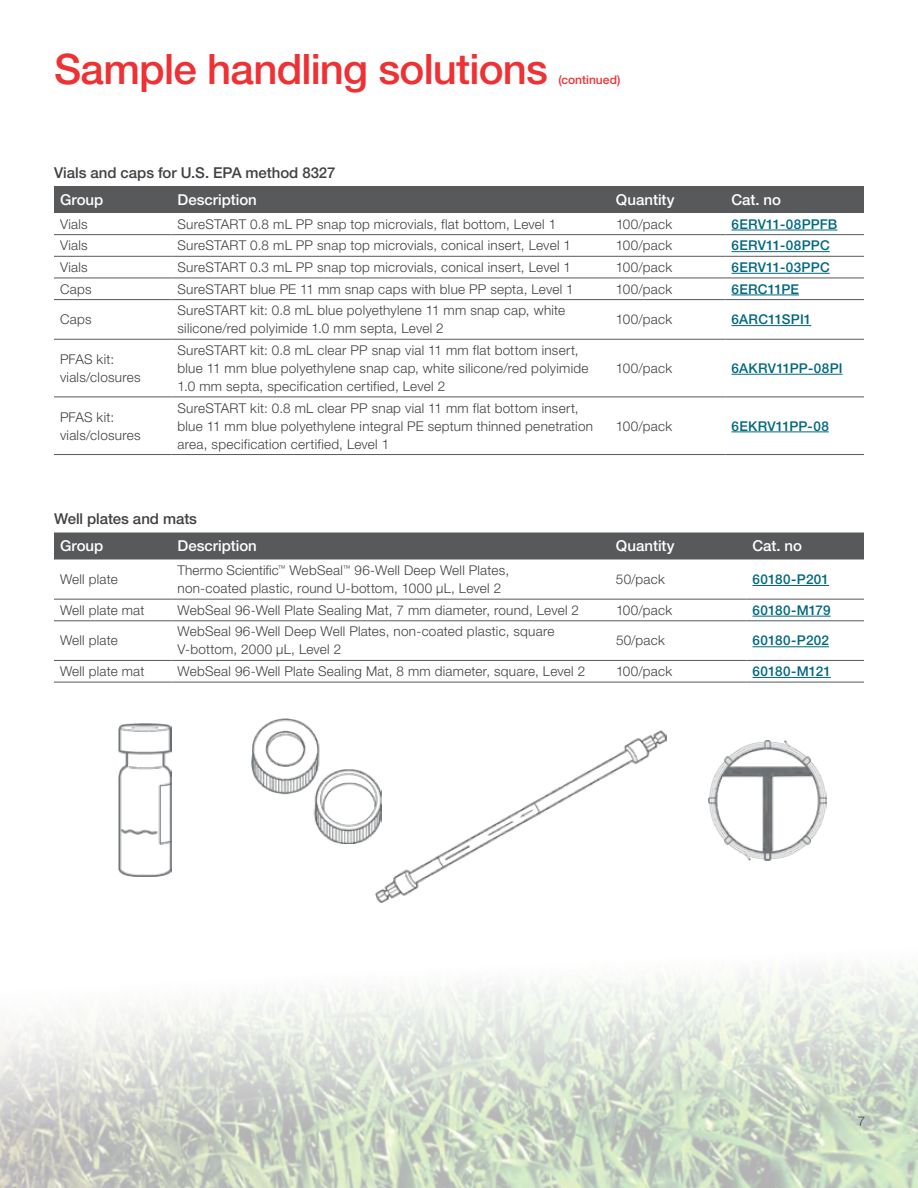
<style>
.page{position:relative;width:918px;height:1188px;background:#fff}
.page>*{position:absolute;margin:0;border:0;box-sizing:border-box;transform-origin:0 0}
.t1{font:500 42px "Helvetica Neue LTW1 G";letter-spacing:-.02em;color:#ee3134}
.t2{font:500 15px "Helvetica Neue LTW1 G";color:#fff}
.t3{font:500 15px "Helvetica Neue LTW1 G";color:#414042}
.t4{font:300 13.5px/18px "Helvetica Neue LTW1 G";letter-spacing:.02em;color:#414042}
.t5{font:500 13.5px "Helvetica Neue LTW1 G";letter-spacing:.015em;color:#006880}
.t6{font:500 12px "Helvetica Neue LTW1 G";color:#ee3134}
</style>
<div class="page">
<img style="left:0;top:676px;width:918px;height:512px">
<div style="left:54px;top:186px;width:810px;height:27px;background:#58595b"></div>
<hr style="left:54px;top:234px;width:117px;height:1px;background:#58595b">
<hr style="left:171px;top:234px;width:439px;height:1px;background:#58595b">
<hr style="left:54px;top:256px;width:117px;height:1px;background:#58595b">
<hr style="left:171px;top:256px;width:439px;height:1px;background:#58595b">
<hr style="left:54px;top:278px;width:117px;height:1px;background:#58595b">
<hr style="left:171px;top:278px;width:439px;height:1px;background:#58595b">
<hr style="left:54px;top:299px;width:117px;height:1px;background:#58595b">
<hr style="left:171px;top:299px;width:439px;height:1px;background:#58595b">
<hr style="left:54px;top:339px;width:117px;height:1px;background:#58595b">
<hr style="left:171px;top:339px;width:439px;height:1px;background:#58595b">
<hr style="left:54px;top:397px;width:117px;height:1px;background:#58595b">
<hr style="left:171px;top:397px;width:439px;height:1px;background:#58595b">
<hr style="left:54px;top:454px;width:117px;height:1px;background:#58595b">
<hr style="left:171px;top:454px;width:439px;height:1px;background:#58595b">
<hr style="left:610px;top:234px;width:116px;height:1px;background:#58595b">
<hr style="left:726px;top:234px;width:138px;height:1px;background:#58595b">
<hr style="left:610px;top:256px;width:116px;height:1px;background:#58595b">
<hr style="left:726px;top:256px;width:138px;height:1px;background:#58595b">
<hr style="left:610px;top:278px;width:116px;height:1px;background:#58595b">
<hr style="left:726px;top:278px;width:138px;height:1px;background:#58595b">
<hr style="left:610px;top:299px;width:116px;height:1px;background:#58595b">
<hr style="left:726px;top:299px;width:138px;height:1px;background:#58595b">
<hr style="left:610px;top:339px;width:116px;height:1px;background:#58595b">
<hr style="left:726px;top:339px;width:138px;height:1px;background:#58595b">
<hr style="left:610px;top:397px;width:116px;height:1px;background:#58595b">
<hr style="left:726px;top:397px;width:138px;height:1px;background:#58595b">
<hr style="left:610px;top:454px;width:116px;height:1px;background:#58595b">
<hr style="left:726px;top:454px;width:138px;height:1px;background:#58595b">
<hr style="left:732px;top:230px;width:106px;height:1px;background:#006880">
<hr style="left:732px;top:251px;width:98px;height:1px;background:#006880">
<hr style="left:732px;top:273px;width:98px;height:1px;background:#006880">
<hr style="left:732px;top:295px;width:67px;height:1px;background:#006880">
<hr style="left:732px;top:325px;width:79px;height:1px;background:#006880">
<hr style="left:732px;top:374px;width:111px;height:1px;background:#006880">
<hr style="left:732px;top:432px;width:97px;height:1px;background:#006880">
<svg style="left:54px;top:532px;width:810px;height:28px;background:#5d5e60"></svg>
<hr style="left:54px;top:599px;width:117px;height:1px;background:#58595b">
<hr style="left:171px;top:599px;width:439px;height:1px;background:#58595b">
<hr style="left:54px;top:621px;width:117px;height:1px;background:#58595b">
<hr style="left:171px;top:621px;width:439px;height:1px;background:#58595b">
<hr style="left:54px;top:660px;width:117px;height:1px;background:#58595b">
<hr style="left:171px;top:660px;width:439px;height:1px;background:#58595b">
<hr style="left:54px;top:682px;width:117px;height:1px;background:#58595b">
<hr style="left:171px;top:682px;width:439px;height:1px;background:#58595b">
<hr style="left:610px;top:599px;width:137px;height:1px;background:#58595b">
<hr style="left:747px;top:599px;width:117px;height:1px;background:#58595b">
<hr style="left:610px;top:621px;width:137px;height:1px;background:#58595b">
<hr style="left:747px;top:621px;width:117px;height:1px;background:#58595b">
<hr style="left:610px;top:660px;width:137px;height:1px;background:#58595b">
<hr style="left:747px;top:660px;width:117px;height:1px;background:#58595b">
<hr style="left:610px;top:682px;width:137px;height:1px;background:#58595b">
<hr style="left:747px;top:682px;width:117px;height:1px;background:#58595b">
<hr style="left:753px;top:585px;width:76px;height:1px;background:#006880">
<hr style="left:753px;top:616px;width:78px;height:1px;background:#006880">
<hr style="left:753px;top:646px;width:76px;height:1px;background:#006880">
<hr style="left:753px;top:677px;width:78px;height:1px;background:#006880">
<img style="left:251px;top:719px;width:131px;height:125px">
<img style="left:375px;top:731px;width:292px;height:172px">
<img style="left:119px;top:724px;width:52px;height:153px">
<img style="left:708px;top:740px;width:119px;height:120px">
<h1 class="t1" style="left:54px;top:44px;width:496px">Sample handling solutions</h1>
<p class="t6" style="left:558px;top:73px;width:64px">(continued)</p>
<p class="t3" style="left:54px;top:163px;width:283px">Vials and caps for U.S. EPA method 8327</p>
<p class="t2" style="left:60px;top:190px;width:45px">Group</p>
<p class="t2" style="left:177px;top:190px;width:81px">Description</p>
<p class="t2" style="left:616px;top:190px;width:60px">Quantity</p>
<p class="t2" style="left:731px;top:190px;width:51px">Cat. no</p>
<p class="t4" style="left:60px;top:215px;width:29px">Vials</p>
<p class="t4" style="left:178px;top:215px;width:380px">SureSTART 0.8 mL PP snap top microvials, flat bottom, Level 1</p>
<p class="t4" style="left:616px;top:215px;width:58px">100/pack</p>
<p class="t5" style="left:732px;top:216px;width:107px">6ERV11-08PPFB</p>
<p class="t4" style="left:60px;top:236px;width:29px">Vials</p>
<p class="t4" style="left:178px;top:236px;width:395px">SureSTART 0.8 mL PP snap top microvials, conical insert, Level 1</p>
<p class="t4" style="left:616px;top:236px;width:58px">100/pack</p>
<p class="t5" style="left:732px;top:237px;width:100px">6ERV11-08PPC</p>
<p class="t4" style="left:60px;top:258px;width:29px">Vials</p>
<p class="t4" style="left:178px;top:258px;width:395px">SureSTART 0.3 mL PP snap top microvials, conical insert, Level 1</p>
<p class="t4" style="left:616px;top:258px;width:58px">100/pack</p>
<p class="t5" style="left:732px;top:259px;width:100px">6ERV11-03PPC</p>
<p class="t4" style="left:60px;top:280px;width:33px">Caps</p>
<p class="t4" style="left:178px;top:280px;width:398px">SureSTART blue PE 11 mm snap caps with blue PP septa, Level 1</p>
<p class="t4" style="left:616px;top:280px;width:58px">100/pack</p>
<p class="t5" style="left:732px;top:281px;width:69px">6ERC11PE</p>
<p class="t4" style="left:60px;top:310px;width:33px">Caps</p>
<p class="t4" style="left:178px;top:301px;width:389px">SureSTART kit: 0.8 mL blue polyethylene 11 mm snap cap, white silicone/red polyimide 1.0 mm septa, Level 2</p>
<p class="t4" style="left:616px;top:310px;width:58px">100/pack</p>
<p class="t5" style="left:732px;top:311px;width:81px">6ARC11SPI1</p>
<p class="t4" style="left:60px;top:350px;width:82px">PFAS kit: vials/closures</p>
<p class="t4" style="left:178px;top:341px;width:413px">SureSTART kit: 0.8 mL clear PP snap vial 11 mm flat bottom insert, blue 11 mm blue polyethylene snap cap, white silicone/red polyimide<br>1.0 mm septa, specification certified, Level 2</p>
<p class="t4" style="left:616px;top:359px;width:58px">100/pack</p>
<p class="t5" style="left:732px;top:360px;width:113px">6AKRV11PP-08PI</p>
<p class="t4" style="left:60px;top:408px;width:82px">PFAS kit: vials/closures</p>
<p class="t4" style="left:178px;top:399px;width:417px">SureSTART kit: 0.8 mL clear PP snap vial 11 mm flat bottom insert, blue 11 mm blue polyethylene integral PE septum thinned penetration area, specification certified, Level 1</p>
<p class="t4" style="left:616px;top:417px;width:58px">100/pack</p>
<p class="t5" style="left:732px;top:418px;width:99px">6EKRV11PP-08</p>
<p class="t3" style="left:54px;top:510px;width:145px">Well plates and mats</p>
<p class="t2" style="left:60px;top:537px;width:45px">Group</p>
<p class="t2" style="left:177px;top:537px;width:81px">Description</p>
<p class="t2" style="left:616px;top:537px;width:60px">Quantity</p>
<p class="t2" style="left:752px;top:537px;width:51px">Cat. no</p>
<p class="t4" style="left:60px;top:570px;width:59px">Well plate</p>
<p class="t4" style="left:177px;top:561px;width:333px">Thermo Scientific<sup>™</sup> WebSeal<sup>™</sup> 96-Well Deep Well Plates, non-coated plastic, round U-bottom, 1000 µL, Level 2</p>
<p class="t4" style="left:616px;top:570px;width:50px">50/pack</p>
<p class="t5" style="left:753px;top:571px;width:78px">60180-P201</p>
<p class="t4" style="left:60px;top:601px;width:86px">Well plate mat</p>
<p class="t4" style="left:178px;top:601px;width:403px">WebSeal 96-Well Plate Sealing Mat, 7 mm diameter, round, Level 2</p>
<p class="t4" style="left:616px;top:601px;width:58px">100/pack</p>
<p class="t5" style="left:753px;top:602px;width:80px">60180-M179</p>
<p class="t4" style="left:60px;top:632px;width:59px">Well plate</p>
<p class="t4" style="left:178px;top:623px;width:378px">WebSeal 96-Well Deep Well Plates, non-coated plastic, square<br>V-bottom, 2000 µL, Level 2</p>
<p class="t4" style="left:616px;top:632px;width:50px">50/pack</p>
<p class="t5" style="left:753px;top:633px;width:78px">60180-P202</p>
<p class="t4" style="left:60px;top:662px;width:86px">Well plate mat</p>
<p class="t4" style="left:178px;top:662px;width:409px">WebSeal 96-Well Plate Sealing Mat, 8 mm diameter, square, Level 2</p>
<p class="t4" style="left:616px;top:662px;width:58px">100/pack</p>
<p class="t5" style="left:753px;top:663px;width:80px">60180-M121</p>
<p class="t4" style="left:858px;top:1112px;width:9px">7</p>
</div>
